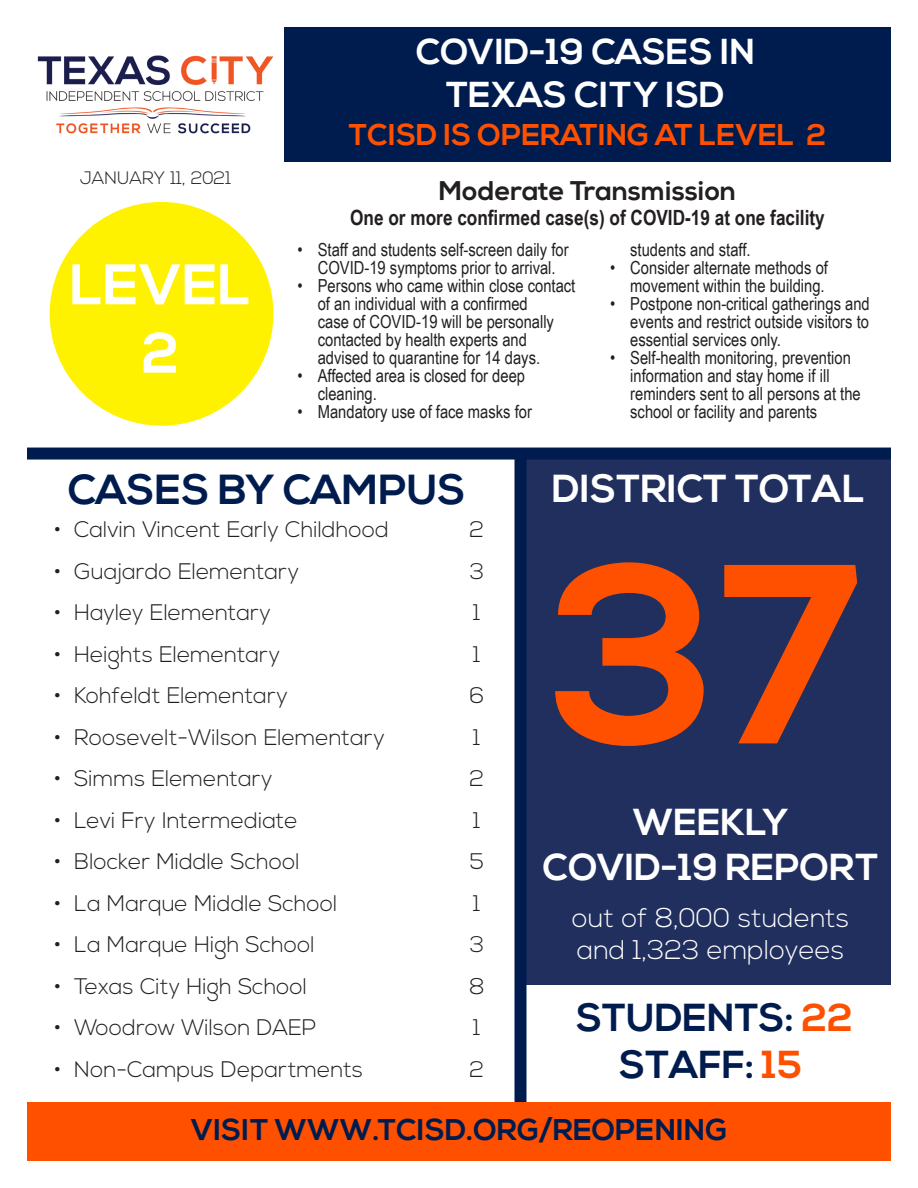
<style>
.page{position:relative;width:918px;height:1188px;background:#fff}
.page>*{position:absolute;margin:0;border:0;box-sizing:border-box;transform-origin:0 0}
.t1{font:700 255px "Nexa";color:#ff5000}
.t2{font:700 57px "Nexa";color:#fff}
.t3{font:700 42px "Nexa";color:#001c4e}
.t4{font:700 39px/46.8px "Nexa";color:#001c4e;text-align:center}
.t5{font:700 39px "Nexa";color:#fff}
.t6{font:700 37.5px "Nexa";color:#fff}
.t7{font:700 36px "Nexa";color:#fff}
.t8{font:700 30px "Nexa";color:#001c4e}
.t9{font:700 30px "Nexa";color:#ff5000}
.t10{font:300 27px "Nexa";color:#fff}
.t11{font:700 27px "Nexa";color:#231f20}
.t12{font:300 22.5px "Nexa";color:#231f20}
.t13{font:700 21px "Arial Narrow";color:#231f20}
.t14{font:18px/18px "Arial Narrow";color:#231f20}
.t15{font:300 18px "Nexa";color:#231f20}
.s1{color:#ff5000}
</style>
<div class="page">
<div style="left:520px;top:454px;width:371px;height:531px;background:#202f5e"></div>
<div style="left:50px;top:202px;width:223px;height:224px;background:#fff200;border-radius:50%"></div>
<img style="left:37px;top:55px;width:237px;height:79px">
<div style="left:284px;top:27px;width:607px;height:135px;background:#001c4e"></div>
<div style="left:27px;top:448px;width:864px;height:12px;background:#001c4e"></div>
<div style="left:514px;top:454px;width:12px;height:707px;background:#001c4e"></div>
<div style="left:27px;top:1102px;width:864px;height:58px;background:#ff5000"></div>
<p class="t15" style="left:80px;top:168px;width:153px">JANUARY 11, 2021</p>
<p class="t2" style="left:70px;top:252px;width:183px">LEVEL</p>
<p class="t2" style="left:142px;top:320px;width:39px">2</p>
<p class="t7" style="left:416px;top:31px;width:341px">COVID-19 CASES IN</p>
<p class="t7" style="left:446px;top:74px;width:280px">TEXAS CITY ISD</p>
<p class="t9" style="left:349px;top:117px;width:479px">TCISD IS OPERATING AT LEVEL 2</p>
<p class="t11" style="left:439px;top:175px;width:299px">Moderate Transmission</p>
<p class="t13" style="left:350px;top:201px;width:476px">One or more confirmed case(s) of COVID-19 at one facility</p>
<p class="t14" style="left:298px;top:240px;width:273px;text-align:center">• Staff and students self-screen daily for<br>COVID-19 symptoms prior to arrival.</p>
<p class="t14" style="left:318px;top:276px;width:259px;text-indent:-20px">• Persons who came within close contact of an individual with a confirmed<br>case of COVID-19 will be personally contacted by health experts and advised to quarantine for 14 days.</p>
<p class="t14" style="left:318px;top:366px;width:209px;text-indent:-20px">• Affected area is closed for deep cleaning.</p>
<p class="t14" style="left:298px;top:402px;width:236px">• Mandatory use of face masks for</p>
<p class="t14" style="left:630px;top:240px;width:122px">students and staff.</p>
<p class="t14" style="left:610px;top:258px;width:219px;text-align:right">• Consider alternate methods of movement within the building.</p>
<p class="t14" style="left:630px;top:294px;width:241px;text-align:justify;text-indent:-20px">• Postpone non-critical gatherings and events and restrict outside visitors to essential services only.</p>
<p class="t14" style="left:630px;top:348px;width:232px;text-indent:-20px">• Self-health monitoring, prevention information and stay home if ill reminders sent to all persons at the school or facility and parents</p>
<p class="t5" style="left:552px;top:466px;width:314px">DISTRICT TOTAL</p>
<p class="t3" style="left:68px;top:466px;width:399px">CASES BY CAMPUS</p>
<p class="t12" style="left:54px;top:517px;width:336px">• Calvin Vincent Early Childhood</p>
<p class="t12" style="left:470px;top:517px;width:16px">2</p>
<p class="t12" style="left:54px;top:558px;width:247px">• Guajardo Elementary</p>
<p class="t12" style="left:470px;top:558px;width:16px">3</p>
<p class="t12" style="left:54px;top:600px;width:219px">• Hayley Elementary</p>
<p class="t12" style="left:473px;top:600px;width:9px">1</p>
<p class="t12" style="left:54px;top:641px;width:228px">• Heights Elementary</p>
<p class="t12" style="left:473px;top:641px;width:9px">1</p>
<p class="t12" style="left:54px;top:683px;width:236px">• Kohfeldt Elementary</p>
<p class="t12" style="left:470px;top:683px;width:16px">6</p>
<p class="t12" style="left:54px;top:724px;width:333px">• Roosevelt-Wilson Elementary</p>
<p class="t12" style="left:473px;top:724px;width:9px">1</p>
<p class="t12" style="left:54px;top:766px;width:220px">• Simms Elementary</p>
<p class="t12" style="left:470px;top:766px;width:16px">2</p>
<p class="t12" style="left:54px;top:807px;width:245px">• Levi Fry Intermediate</p>
<p class="t12" style="left:473px;top:807px;width:9px">1</p>
<p class="t12" style="left:54px;top:849px;width:247px">• Blocker Middle School</p>
<p class="t12" style="left:470px;top:849px;width:16px">5</p>
<p class="t12" style="left:54px;top:890px;width:285px">• La Marque Middle School</p>
<p class="t12" style="left:473px;top:890px;width:9px">1</p>
<p class="t12" style="left:54px;top:932px;width:262px">• La Marque High School</p>
<p class="t12" style="left:470px;top:932px;width:16px">3</p>
<p class="t12" style="left:54px;top:973px;width:255px">• Texas City High School</p>
<p class="t12" style="left:469px;top:973px;width:17px">8</p>
<p class="t12" style="left:54px;top:1015px;width:264px">• Woodrow Wilson DAEP</p>
<p class="t12" style="left:473px;top:1015px;width:9px">1</p>
<p class="t12" style="left:54px;top:1056px;width:311px">• Non-Campus Departments</p>
<p class="t12" style="left:470px;top:1056px;width:16px">2</p>
<p class="t8" style="left:191px;top:1112px;width:538px">VISIT WWW.TCISD.ORG/REOPENING</p>
<p class="t1" style="left:552px;top:508px;width:314px">37</p>
<p class="t6" style="left:633px;top:801px;width:157px">WEEKLY</p>
<p class="t6" style="left:543px;top:846px;width:338px">COVID-19 REPORT</p>
<p class="t10" style="left:572px;top:902px;width:279px">out of 8,000 students</p>
<p class="t10" style="left:577px;top:934px;width:269px">and 1,323 employees</p>
<p class="t4" style="left:576px;top:996px;width:278px">STUDENTS: <span class="s1">22<br></span>STAFF: <span class="s1">15</span></p>
</div>
